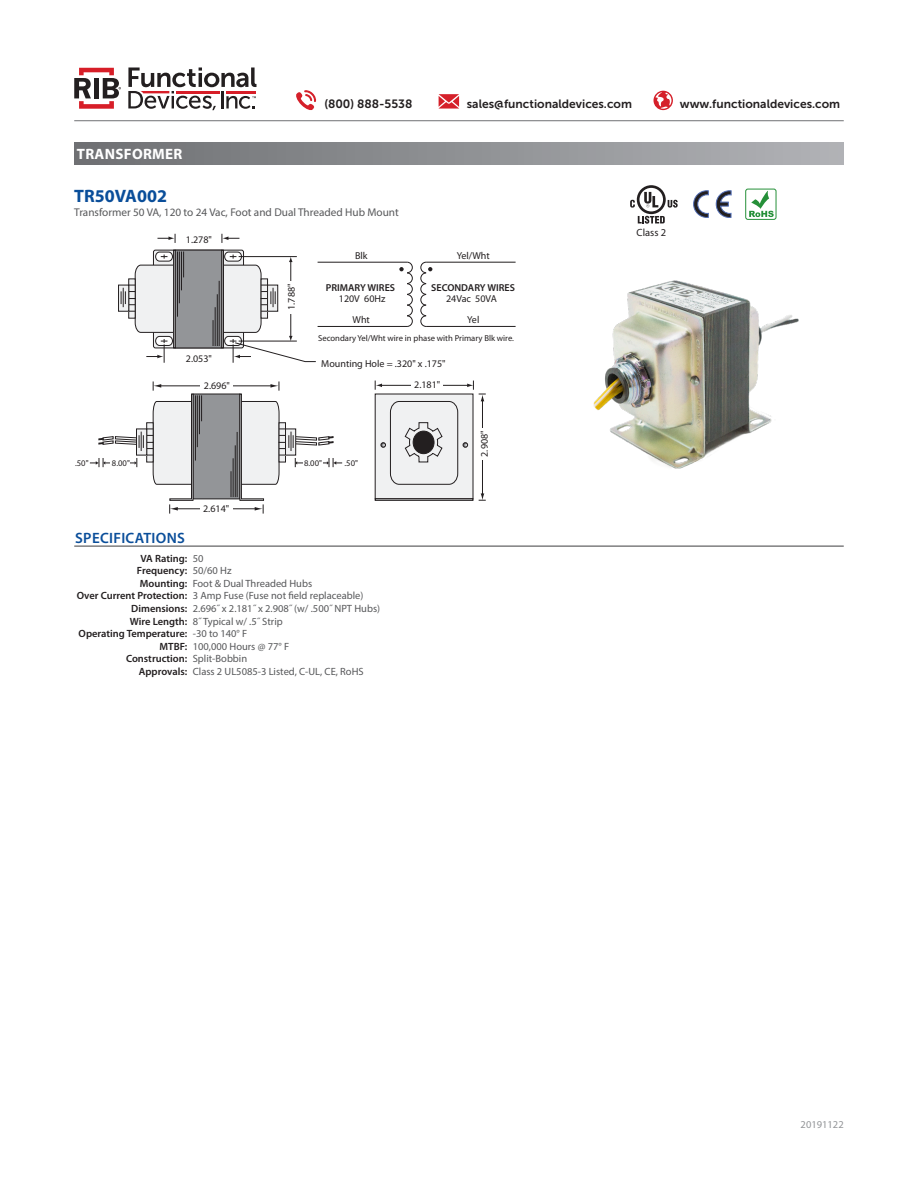
<style>
.page{position:relative;width:918px;height:1188px;background:#fff}
.page>*{position:absolute;margin:0;border:0;box-sizing:border-box;transform-origin:0 0}
.t1{font:700 18px "Myriad Pro";color:#0a4e9a}
.t2{font:600 15px "Myriad Pro";letter-spacing:.02em;color:#0a4e9a}
.t3{font:700 15px "Myriad Pro";letter-spacing:.02em;color:#fff}
.t4{font:12px "Museo Sans 700";color:#231f20}
.t5{font:11.25px "Myriad Pro";color:#57585a}
.t6{font:10.5px "Myriad Pro";color:#57585a}
.t7{font:600 10.5px "Myriad Pro";color:#231f20}
.t8{font:10.5px "Myriad Pro";color:#939598}
.t9{font:10.5px "Myriad Pro";color:#231f20}
.t10{font:10.05px "Myriad Pro";color:#231f20}
.t11{font:600 10.05px "Myriad Pro";color:#231f20}
.t12{font:8.7px "Myriad Pro";color:#231f20}
</style>
<div class="page">
<hr style="left:74px;top:120px;width:770px;height:1px;background:#6f7073">
<svg style="left:296px;top:90px;width:20px;height:20px"></svg>
<svg style="left:654px;top:91px;width:19px;height:19px"></svg>
<svg style="left:439px;top:94px;width:20px;height:15px"></svg>
<svg style="left:128px;top:68px;width:129px;height:42px"></svg>
<svg style="left:74px;top:68px;width:47px;height:41px"></svg>
<div style="left:74px;top:142px;width:769px;height:23px;background:linear-gradient(to right,#6e7073,#b1b2b6)"></div>
<div style="left:224px;top:252px;width:18px;height:9px;border:1px solid #231f20;border-radius:4px"></div>
<div style="left:155px;top:336px;width:18px;height:10px;border:1px solid #231f20;border-radius:4px"></div>
<div style="left:175px;top:250px;width:47px;height:98px;background:#939598"></div>
<div style="left:175px;top:250px;width:47px;height:98px;border:1px solid #231f20"></div>
<div style="left:375px;top:394px;width:98px;height:105px;background:#f0f1f2"></div>
<div style="left:193px;top:394px;width:47px;height:105px;background:#939598"></div>
<div style="left:193px;top:394px;width:47px;height:105px;border:1px solid #231f20"></div>
<svg style="left:158px;top:234px;width:18px;height:9px"></svg>
<svg style="left:222px;top:234px;width:17px;height:9px"></svg>
<hr style="left:482px;top:400px;width:1px;height:95px;background:#231f20">
<svg style="left:479px;top:493px;width:7px;height:8px"></svg>
<svg style="left:146px;top:339px;width:22px;height:24px"></svg>
<svg style="left:120px;top:287px;width:1px;height:23px"></svg>
<div style="left:118px;top:285px;width:11px;height:27px;border:1px solid #231f20"></div>
<svg style="left:121px;top:252px;width:63px;height:81px"></svg>
<svg style="left:213px;top:255px;width:103px;height:108px"></svg>
<svg style="left:375px;top:381px;width:111px;height:104px"></svg>
<div style="left:285px;top:282px;width:13px;height:32px;background:#fff"></div>
<div style="left:411px;top:378px;width:32px;height:13px;background:#fff"></div>
<div style="left:476px;top:428px;width:13px;height:31px;background:#fff"></div>
<div style="left:375px;top:498px;width:98px;height:3px;border:1px solid #231f20"></div>
<svg style="left:90px;top:381px;width:112px;height:133px"></svg>
<svg style="left:231px;top:381px;width:111px;height:133px"></svg>
<div style="left:173px;top:250px;width:2px;height:98px;border:1px solid #231f20"></div>
<div style="left:222px;top:250px;width:2px;height:98px;border:1px solid #231f20"></div>
<hr style="left:318px;top:262px;width:89px;height:1px;background:#231f20">
<hr style="left:318px;top:326px;width:89px;height:1px;background:#231f20">
<hr style="left:426px;top:262px;width:90px;height:1px;background:#231f20">
<hr style="left:426px;top:326px;width:90px;height:1px;background:#231f20">
<svg style="left:399px;top:261px;width:14px;height:66px"></svg>
<svg style="left:420px;top:261px;width:12px;height:66px"></svg>
<hr style="left:74px;top:546px;width:770px;height:1px;background:#3e3e3f">
<img style="left:593px;top:280px;width:206px;height:189px">
<svg style="left:716px;top:191px;width:15px;height:27px"></svg>
<svg style="left:694px;top:191px;width:14px;height:27px"></svg>
<svg style="left:749px;top:191px;width:25px;height:26px"></svg>
<div style="left:745px;top:189px;width:31px;height:31px;border:1px solid #269039;border-radius:2px"></div>
<svg style="left:630px;top:185px;width:48px;height:39px"></svg>
<p class="t3" style="left:77px;top:144px;width:107px">TRANSFORMER</p>
<p class="t4" style="left:324px;top:98px;width:90px">(800) 888-5538</p>
<p class="t4" style="left:467px;top:98px;width:167px">sales@functionaldevices.com</p>
<p class="t4" style="left:680px;top:98px;width:162px">www.functionaldevices.com</p>
<p class="t1" style="left:74px;top:185px;width:94px">TR50VA002</p>
<p class="t5" style="left:74px;top:205px;width:326px">Transformer 50 VA, 120 to 24 Vac, Foot and Dual Threaded Hub Mount</p>
<p class="t10" style="left:186px;top:233px;width:28px">1.278"</p>
<p class="t10" style="left:186px;top:352px;width:28px">2.053"</p>
<p class="t10" style="left:204px;top:379px;width:28px">2.696"</p>
<p class="t12" style="left:75px;top:457px;width:15px">.50"</p>
<p class="t12" style="left:112px;top:458px;width:19px">8.00"</p>
<p class="t2" style="left:75px;top:529px;width:111px">SPECIFICATIONS</p>
<p class="t10" style="left:203px;top:502px;width:28px">2.614"</p>
<p class="t10" style="left:285px;top:310px;width:28px;rotate:-90deg">1.788"</p>
<p class="t10" style="left:355px;top:249px;width:14px">Blk</p>
<p class="t10" style="left:457px;top:249px;width:34px">Yel/Wht</p>
<p class="t11" style="left:326px;top:281px;width:71px">PRIMARY WIRES</p>
<p class="t11" style="left:431px;top:281px;width:85px">SECONDARY WIRES</p>
<p class="t10" style="left:339px;top:293px;width:48px">120V 60Hz</p>
<p class="t10" style="left:446px;top:293px;width:52px">24Vac 50VA</p>
<p class="t10" style="left:467px;top:313px;width:14px">Yel</p>
<p class="t12" style="left:318px;top:332px;width:198px">Secondary Yel/Wht wire in phase with Primary Blk wire.</p>
<p class="t10" style="left:353px;top:313px;width:19px">Wht</p>
<p class="t10" style="left:321px;top:357px;width:126px">Mounting Hole = .320" x .175"</p>
<p class="t10" style="left:414px;top:379px;width:28px">2.181"</p>
<p class="t12" style="left:304px;top:458px;width:19px">8.00"</p>
<p class="t12" style="left:345px;top:458px;width:15px">.50"</p>
<p class="t10" style="left:478px;top:457px;width:28px;rotate:-90deg">2.908"</p>
<p class="t7" style="left:141px;top:551px;width:48px">VA Rating:</p>
<p class="t7" style="left:137px;top:564px;width:52px">Frequency:</p>
<p class="t7" style="left:140px;top:577px;width:49px">Mounting:</p>
<p class="t7" style="left:77px;top:589px;width:112px">Over Current Protection:</p>
<p class="t7" style="left:131px;top:602px;width:58px">Dimensions:</p>
<p class="t7" style="left:130px;top:614px;width:59px">Wire Length:</p>
<p class="t7" style="left:79px;top:627px;width:110px">Operating Temperature:</p>
<p class="t7" style="left:160px;top:640px;width:29px">MTBF:</p>
<p class="t7" style="left:126px;top:652px;width:63px">Construction:</p>
<p class="t7" style="left:139px;top:665px;width:50px">Approvals:</p>
<p class="t6" style="left:193px;top:552px;width:12px">50</p>
<p class="t6" style="left:193px;top:564px;width:40px">50/60 Hz</p>
<p class="t6" style="left:193px;top:577px;width:121px">Foot &amp; Dual Threaded Hubs</p>
<p class="t6" style="left:193px;top:589px;width:172px">3 Amp Fuse (Fuse not field replaceable)</p>
<p class="t6" style="left:193px;top:602px;width:189px">2.696˝ x 2.181˝ x 2.908˝ (w/ .500˝ NPT Hubs)</p>
<p class="t6" style="left:193px;top:615px;width:91px">8˝ Typical w/ .5˝ Strip</p>
<p class="t6" style="left:193px;top:627px;width:56px">-30 to 140° F</p>
<p class="t6" style="left:193px;top:640px;width:98px">100,000 Hours @ 77° F</p>
<p class="t6" style="left:193px;top:652px;width:56px">Split-Bobbin</p>
<p class="t6" style="left:193px;top:665px;width:172px">Class 2 UL5085-3 Listed, C-UL, CE, RoHS</p>
<p class="t9" style="left:637px;top:226px;width:31px">Class 2</p>
<p class="t8" style="left:801px;top:1118px;width:45px">20191122</p>
</div>
